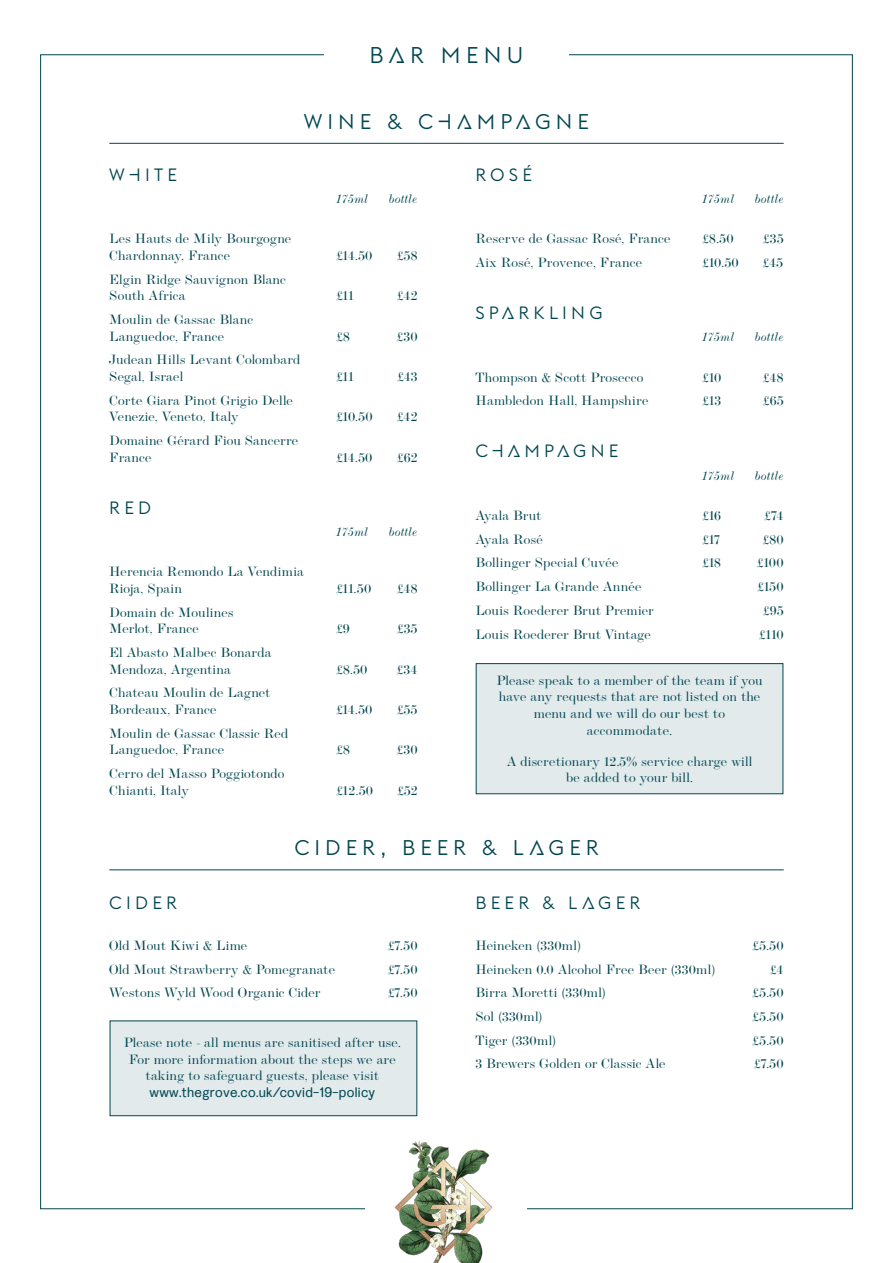
<style>
.page{position:relative;width:893px;height:1263px;background:#fff}
.page>*{position:absolute;margin:0;border:0;box-sizing:border-box;transform-origin:0 0}
.t1{font:300 22.5px "Euclid Flex";letter-spacing:.24em;color:#004650}
.t2{font:300 21px "Euclid Flex";letter-spacing:.24em;color:#004650}
.t3{font:300 17.55px "Euclid Flex";letter-spacing:.24em;color:#004650}
.t4{font:13.8px/16.6px "Modern MT Pro Display";letter-spacing:.015em;color:#004650;text-align:center}
.t5{font:italic expanded 12.6px "Modern MT Std";letter-spacing:.02em;color:#004650}
.s1{font-family:"La Fabrique"}
</style>
<div class="page">
<img style="left:359px;top:1140px;width:134px;height:123px">
<hr style="left:109px;top:143px;width:675px;height:1px;background:#004650">
<hr style="left:109px;top:869px;width:675px;height:1px;background:#004650">
<div style="left:476px;top:663px;width:307px;height:131px;background:#e2eaec;border:1px solid #004650"></div>
<div style="left:110px;top:1021px;width:307px;height:95px;background:#e2eaec;border:1px solid #004650"></div>
<p class="t1" style="left:370px;top:42px;width:155px">BAR MENU</p>
<p class="t3" style="left:109px;top:164px;width:70px">WHITE</p>
<p class="t2" style="left:304px;top:109px;width:287px">WINE &amp; CHAMPAGNE</p>
<p class="t5" style="left:336px;top:191px;width:34px">175ml</p>
<p class="t5" style="left:389px;top:191px;width:30px">bottle</p>
<p class="t3" style="left:475px;top:164px;width:58px">ROSÉ</p>
<p class="t5" style="left:702px;top:191px;width:34px">175ml</p>
<p class="t5" style="left:755px;top:191px;width:30px">bottle</p>
<p class="t4" style="left:109px;top:230px;width:184px">Les Hauts de Mily Bourgogne</p>
<p class="t4" style="left:109px;top:247px;width:122px">Chardonnay, France</p>
<p class="t4" style="left:336px;top:247px;width:38px">£14.50</p>
<p class="t4" style="left:396px;top:247px;width:23px">£58</p>
<p class="t4" style="left:109px;top:271px;width:178px">Elgin Ridge Sauvignon Blanc</p>
<p class="t4" style="left:109px;top:287px;width:78px">South Africa</p>
<p class="t4" style="left:336px;top:287px;width:20px">£11</p>
<p class="t4" style="left:396px;top:287px;width:23px">£42</p>
<p class="t4" style="left:109px;top:311px;width:145px">Moulin de Gassac Blanc</p>
<p class="t4" style="left:109px;top:328px;width:116px">Languedoc, France</p>
<p class="t4" style="left:336px;top:328px;width:16px">£8</p>
<p class="t4" style="left:396px;top:328px;width:23px">£30</p>
<p class="t4" style="left:109px;top:351px;width:193px">Judean Hills Levant Colombard</p>
<p class="t4" style="left:109px;top:368px;width:75px">Segal, Israel</p>
<p class="t4" style="left:336px;top:368px;width:20px">£11</p>
<p class="t4" style="left:397px;top:368px;width:22px">£43</p>
<p class="t4" style="left:109px;top:392px;width:185px">Corte Giara Pinot Grigio Delle</p>
<p class="t4" style="left:109px;top:408px;width:131px">Venezie, Veneto, Italy</p>
<p class="t4" style="left:336px;top:408px;width:38px">£10.50</p>
<p class="t4" style="left:396px;top:408px;width:23px">£42</p>
<p class="t4" style="left:109px;top:432px;width:191px">Domaine Gérard Fiou Sancerre</p>
<p class="t4" style="left:109px;top:449px;width:44px">France</p>
<p class="t4" style="left:336px;top:449px;width:38px">£14.50</p>
<p class="t4" style="left:397px;top:449px;width:22px">£62</p>
<p class="t3" style="left:109px;top:497px;width:43px">RED</p>
<p class="t5" style="left:336px;top:524px;width:34px">175ml</p>
<p class="t5" style="left:389px;top:524px;width:30px">bottle</p>
<p class="t4" style="left:109px;top:563px;width:196px">Herencia Remondo La Vendimia</p>
<p class="t4" style="left:109px;top:580px;width:74px">Rioja, Spain</p>
<p class="t4" style="left:336px;top:580px;width:37px">£11.50</p>
<p class="t4" style="left:396px;top:580px;width:23px">£48</p>
<p class="t4" style="left:109px;top:603px;width:126px">Domain de Moulines</p>
<p class="t4" style="left:109px;top:620px;width:91px">Merlot, France</p>
<p class="t4" style="left:336px;top:620px;width:16px">£9</p>
<p class="t4" style="left:396px;top:620px;width:23px">£35</p>
<p class="t4" style="left:109px;top:644px;width:164px">El Abasto Malbec Bonarda</p>
<p class="t4" style="left:109px;top:660px;width:123px">Mendoza, Argentina</p>
<p class="t4" style="left:336px;top:660px;width:33px">£8.50</p>
<p class="t4" style="left:396px;top:660px;width:23px">£34</p>
<p class="t4" style="left:109px;top:684px;width:163px">Chateau Moulin de Lagnet</p>
<p class="t4" style="left:109px;top:701px;width:109px">Bordeaux, France</p>
<p class="t4" style="left:336px;top:701px;width:38px">£14.50</p>
<p class="t4" style="left:396px;top:701px;width:23px">£55</p>
<p class="t4" style="left:109px;top:724px;width:181px">Moulin de Gassac Classic Red</p>
<p class="t4" style="left:109px;top:741px;width:116px">Languedoc, France</p>
<p class="t4" style="left:336px;top:741px;width:16px">£8</p>
<p class="t4" style="left:396px;top:741px;width:23px">£30</p>
<p class="t4" style="left:109px;top:765px;width:177px">Cerro del Masso Poggiotondo</p>
<p class="t4" style="left:109px;top:781px;width:81px">Chianti, Italy</p>
<p class="t4" style="left:336px;top:781px;width:39px">£12.50</p>
<p class="t4" style="left:397px;top:781px;width:22px">£52</p>
<p class="t4" style="left:475px;top:230px;width:197px">Reserve de Gassac Rosé, France</p>
<p class="t4" style="left:702px;top:230px;width:33px">£8.50</p>
<p class="t4" style="left:763px;top:230px;width:23px">£35</p>
<p class="t4" style="left:475px;top:254px;width:168px">Aix Rosé, Provence, France</p>
<p class="t4" style="left:702px;top:254px;width:38px">£10.50</p>
<p class="t4" style="left:762px;top:254px;width:23px">£45</p>
<p class="t3" style="left:475px;top:303px;width:129px">SPARKLING</p>
<p class="t5" style="left:702px;top:329px;width:34px">175ml</p>
<p class="t5" style="left:755px;top:329px;width:30px">bottle</p>
<p class="t4" style="left:475px;top:369px;width:170px">Thompson &amp; Scott Prosecco</p>
<p class="t4" style="left:702px;top:369px;width:21px">£10</p>
<p class="t4" style="left:762px;top:369px;width:23px">£48</p>
<p class="t4" style="left:475px;top:392px;width:174px">Hambledon Hall, Hampshire</p>
<p class="t4" style="left:702px;top:392px;width:21px">£13</p>
<p class="t4" style="left:762px;top:392px;width:23px">£65</p>
<p class="t3" style="left:475px;top:441px;width:145px">CHAMPAGNE</p>
<p class="t5" style="left:702px;top:468px;width:34px">175ml</p>
<p class="t5" style="left:755px;top:468px;width:30px">bottle</p>
<p class="t4" style="left:475px;top:507px;width:67px">Ayala Brut</p>
<p class="t4" style="left:702px;top:507px;width:21px">£16</p>
<p class="t4" style="left:764px;top:507px;width:21px">£74</p>
<p class="t4" style="left:475px;top:531px;width:69px">Ayala Rosé</p>
<p class="t4" style="left:702px;top:531px;width:20px">£17</p>
<p class="t4" style="left:762px;top:531px;width:23px">£80</p>
<p class="t4" style="left:475px;top:554px;width:145px">Bollinger Special Cuvée</p>
<p class="t4" style="left:702px;top:554px;width:21px">£18</p>
<p class="t4" style="left:757px;top:554px;width:29px">£100</p>
<p class="t4" style="left:475px;top:578px;width:168px">Bollinger La Grande Année</p>
<p class="t4" style="left:757px;top:578px;width:28px">£150</p>
<p class="t4" style="left:475px;top:602px;width:180px">Louis Roederer Brut Premier</p>
<p class="t4" style="left:763px;top:602px;width:23px">£95</p>
<p class="t4" style="left:475px;top:625px;width:177px">Louis Roederer Brut Vintage</p>
<p class="t4" style="left:759px;top:625px;width:27px">£110</p>
<p class="t4" style="left:496px;top:672px;width:268px">Please speak to a member of the team if you have any requests that are not listed on the menu and we will do our best to accommodate.</p>
<p class="t4" style="left:507px;top:752px;width:247px">A discretionary 12.5% service charge will be added to your bill.</p>
<p class="t2" style="left:294px;top:835px;width:306px">CIDER, BEER &amp; LAGER</p>
<p class="t3" style="left:109px;top:893px;width:69px">CIDER</p>
<p class="t4" style="left:109px;top:937px;width:140px">Old Mout Kiwi &amp; Lime</p>
<p class="t4" style="left:387px;top:937px;width:32px">£7.50</p>
<p class="t4" style="left:109px;top:960px;width:227px">Old Mout Strawberry &amp; Pomegranate</p>
<p class="t4" style="left:387px;top:960px;width:32px">£7.50</p>
<p class="t4" style="left:109px;top:984px;width:213px">Westons Wyld Wood Organic Cider</p>
<p class="t4" style="left:387px;top:984px;width:32px">£7.50</p>
<p class="t4" style="left:124px;top:1034px;width:278px">Please note - all menus are sanitised after use.<br>For more information about the steps we are taking to safeguard guests, please visit <span class="s1">www.thegrove.co.uk/covid-19-policy</span></p>
<p class="t3" style="left:475px;top:893px;width:166px">BEER &amp; LAGER</p>
<p class="t4" style="left:475px;top:937px;width:107px">Heineken (330ml)</p>
<p class="t4" style="left:752px;top:937px;width:33px">£5.50</p>
<p class="t4" style="left:475px;top:960px;width:242px">Heineken 0.0 Alcohol Free Beer (330ml)</p>
<p class="t4" style="left:769px;top:960px;width:16px">£4</p>
<p class="t4" style="left:475px;top:984px;width:132px">Birra Moretti (330ml)</p>
<p class="t4" style="left:752px;top:984px;width:33px">£5.50</p>
<p class="t4" style="left:475px;top:1008px;width:69px">Sol (330ml)</p>
<p class="t4" style="left:752px;top:1008px;width:33px">£5.50</p>
<p class="t4" style="left:475px;top:1032px;width:82px">Tiger (330ml)</p>
<p class="t4" style="left:752px;top:1032px;width:33px">£5.50</p>
<p class="t4" style="left:475px;top:1055px;width:192px">3 Brewers Golden or Classic Ale</p>
<p class="t4" style="left:753px;top:1055px;width:32px">£7.50</p>
</div>
